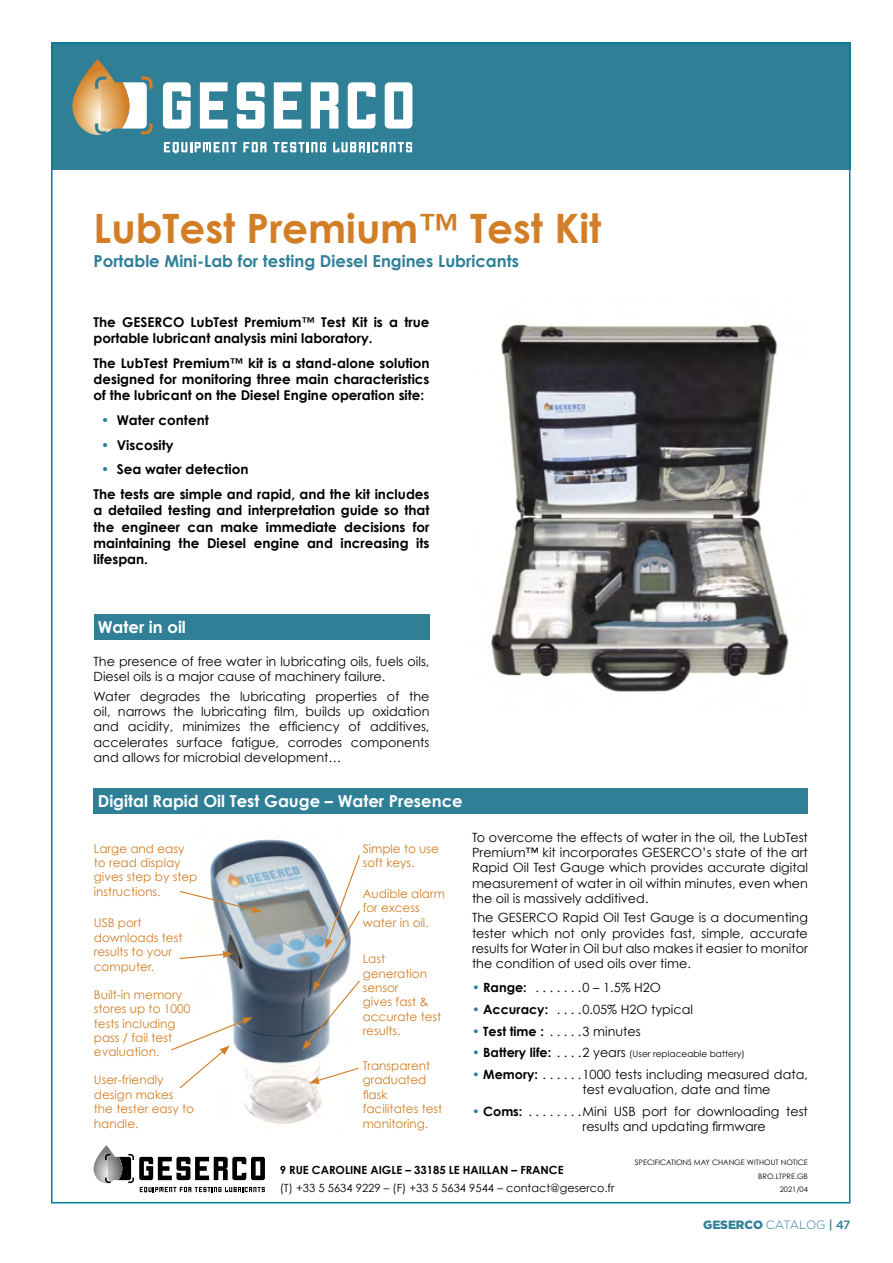
<style>
.page{position:relative;width:893px;height:1263px;background:#fff}
.page>*{position:absolute;margin:0;border:0;box-sizing:border-box;transform-origin:0 0}
.t1{font:700 40.5px "Century Gothic";color:#d27e26}
.t2{font:700 16.5px "Century Gothic";color:#2f7f97}
.t3{font:700 16.5px "Century Gothic";color:#fff}
.t4{font:700 13.5px/16.2px "Century Gothic";color:#000}
.t5{font:12.75px/15.3px "Century Gothic";color:#000}
.t6{font:700 12.75px "Century Gothic";color:#000}
.t7{font:12px/14.4px "Century Gothic";color:#d27e26}
.t8{font:900 12px "Gotham Pro";letter-spacing:-.005em;color:#2f7f97}
.t9{font:11.25px "Century Gothic";color:#000}
.t10{font:700 11.25px "Century Gothic";color:#000}
.t11{font:9px "Century Gothic";color:#000}
.t12{font:7.5px/13.2px "Century Gothic";color:#000;text-align:right}
.s1{color:#2f7f97}
.s2{font-weight:700;color:#2f7f97}
.s3{font-weight:700}
.s4{font-weight:400}
.s5{font-size:12.75px}
.s6{font-weight:300}
.s7{font-weight:500}
</style>
<div class="page">
<div style="left:51px;top:43px;width:799px;height:127px;background:#2f7f97"></div>
<svg style="left:163px;top:82px;width:28px;height:47px"></svg>
<svg style="left:200px;top:82px;width:28px;height:47px"></svg>
<svg style="left:237px;top:82px;width:28px;height:47px"></svg>
<svg style="left:274px;top:82px;width:28px;height:47px"></svg>
<svg style="left:311px;top:82px;width:27px;height:47px"></svg>
<svg style="left:348px;top:82px;width:27px;height:47px"></svg>
<svg style="left:385px;top:82px;width:27px;height:47px"></svg>
<svg style="left:164px;top:142px;width:73px;height:11px"></svg>
<svg style="left:243px;top:142px;width:23px;height:10px"></svg>
<svg style="left:273px;top:142px;width:53px;height:10px"></svg>
<svg style="left:333px;top:142px;width:79px;height:10px"></svg>
<svg style="left:72px;top:59px;width:81px;height:76px"></svg>
<svg style="left:94px;top:1145px;width:171px;height:47px"></svg>
<div style="left:94px;top:614px;width:335px;height:25px;background:#2f7f97"></div>
<div style="left:94px;top:788px;width:714px;height:26px;background:#2f7f97"></div>
<img style="left:491px;top:324px;width:298px;height:368px">
<img style="left:210px;top:839px;width:115px;height:285px">
<svg style="left:302px;top:854px;width:58px;height:196px"></svg>
<svg style="left:309px;top:1067px;width:50px;height:17px"></svg>
<svg style="left:179px;top:890px;width:83px;height:23px"></svg>
<svg style="left:179px;top:951px;width:54px;height:9px"></svg>
<svg style="left:171px;top:1017px;width:82px;height:72px"></svg>
<h1 class="t1" style="left:94px;top:203px;width:509px">LubTest Premium™ Test Kit</h1>
<p class="t2" style="left:94px;top:251px;width:427px">Portable Mini-Lab for testing Diesel Engines Lubricants</p>
<p class="t4" style="left:94px;top:314px;width:337px">The GESERCO LubTest Premium™ Test Kit is a true portable lubricant analysis mini laboratory.</p>
<p class="t4" style="left:94px;top:355px;width:337px;text-align:justify">The LubTest Premium™ kit is a stand-alone solution designed for monitoring three main characteristics of the lubricant on the Diesel Engine operation site:</p>
<p class="t4" style="left:101px;top:412px;width:109px"><span class="s1">•</span> Water content</p>
<p class="t4" style="left:101px;top:436px;width:74px"><span class="s1">•</span> Viscosity</p>
<p class="t4" style="left:94px;top:457px;width:337px;line-height:24.8px;text-indent:8px"><span class="s1">•</span> Sea water detection<br>The tests are simple and rapid, and the kit includes</p>
<p class="t4" style="left:94px;top:502px;width:337px;text-align:justify">a detailed testing and interpretation guide so that the engineer can make immediate decisions for maintaining the Diesel engine and increasing its lifespan.</p>
<p class="t3" style="left:98px;top:616px;width:90px">Water in oil</p>
<p class="t5" style="left:94px;top:653px;width:337px">The presence of free water in lubricating oils, fuels oils,<br>Diesel oils is a major cause of machinery failure.</p>
<p class="t5" style="left:94px;top:688px;width:337px;text-align:justify">Water degrades the lubricating properties of the oil, narrows the lubricating film, builds up oxidation and acidity, minimizes the efficiency of additives, accelerates surface fatigue, corrodes components and allows for microbial development…</p>
<p class="t3" style="left:98px;top:791px;width:366px">Digital Rapid Oil Test Gauge – Water Presence</p>
<p class="t7" style="left:363px;top:841px;width:78px">Simple to use soft keys.</p>
<p class="t7" style="left:363px;top:886px;width:84px">Audible alarm for excess water in oil.</p>
<p class="t7" style="left:363px;top:951px;width:80px">Last generation sensor<br>gives fast &amp; accurate test results.</p>
<p class="t7" style="left:363px;top:1058px;width:81px">Transparent graduated flask facilitates test monitoring.</p>
<p class="t7" style="left:94px;top:841px;width:105px">Large and easy to read display gives step by step instructions.</p>
<p class="t7" style="left:94px;top:916px;width:90px">USB port downloads test results to your computer.</p>
<p class="t7" style="left:94px;top:987px;width:98px">Built-in memory stores up to 1000 tests including pass / fail test evaluation.</p>
<p class="t7" style="left:94px;top:1073px;width:102px">User-friendly design makes the tester easy to handle.</p>
<p class="t5" style="left:472px;top:829px;width:337px;text-align:justify">To overcome the effects of water in the oil, the LubTest Premium™ kit incorporates GESERCO’s state of the art Rapid Oil Test Gauge which provides accurate digital measurement of water in oil within minutes, even when the oil is massively additived.</p>
<p class="t5" style="left:472px;top:910px;width:337px;text-align:justify">The GESERCO Rapid Oil Test Gauge is a documenting tester which not only provides fast, simple, accurate results for Water in Oil but also makes it easier to monitor the condition of used oils over time.</p>
<p class="t5" style="left:472px;top:980px;width:65px"><span class="s2">•</span> <span class="s3">Range:</span> .......</p>
<p class="t5" style="left:583px;top:980px;width:80px">0 – 1.5% H2O</p>
<p class="t6" style="left:472px;top:1001px;width:86px"><span class="s1">•</span> Accuracy: <span class="s4">....</span></p>
<p class="t5" style="left:583px;top:1001px;width:112px">0.05% H2O typical</p>
<p class="t6" style="left:472px;top:1023px;width:80px"><span class="s1">•</span> Test time : <span class="s4">.....</span></p>
<p class="t5" style="left:583px;top:1023px;width:60px">3 minutes</p>
<p class="t6" style="left:472px;top:1044px;width:86px"><span class="s1">•</span> Battery life:<span class="s4">....</span></p>
<p class="t11" style="left:583px;top:1048px;width:164px"><span class="s5">2 years</span> (User replaceable battery)</p>
<p class="t6" style="left:472px;top:1066px;width:74px"><span class="s1">•</span> Memory: <span class="s4">......</span></p>
<p class="t5" style="left:583px;top:1066px;width:227px">1000 tests including measured data, test evaluation, date and time</p>
<p class="t5" style="left:472px;top:1103px;width:59px"><span class="s2">•</span> <span class="s3">Coms:</span> ........</p>
<p class="t5" style="left:583px;top:1103px;width:227px">Mini USB port for downloading test results and updating firmware</p>
<p class="t10" style="left:280px;top:1163px;width:285px">9 RUE CAROLINE AIGLE – 33185 LE HAILLAN – FRANCE</p>
<p class="t9" style="left:280px;top:1181px;width:336px">(T) +33 5 5634 9229 – (F) +33 5 5634 9544 – contact@geserco.fr</p>
<p class="t12" style="left:635px;top:1156px;width:175px">SPECIFICATIONS MAY CHANGE WITHOUT NOTICE<br>BRO.LTPRE.GB<br>2021/04</p>
<p class="t8" style="left:703px;top:1218px;width:149px">GESERCO <span class="s6">CATALOG</span> <span class="s7">| 47</span></p>
</div>
